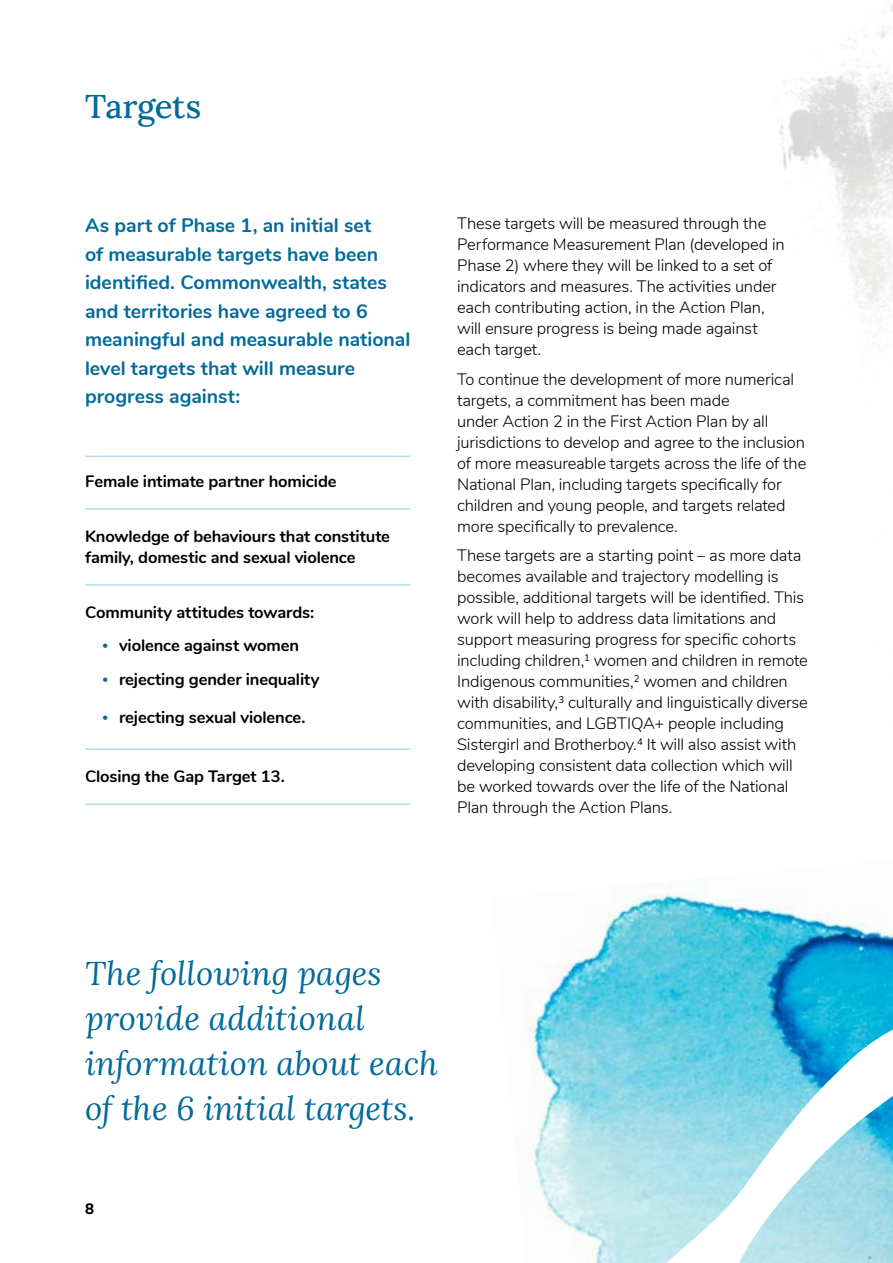
<style>
.page{position:relative;width:893px;height:1263px;background:#fff}
.page>*{position:absolute;margin:0;border:0;box-sizing:border-box;transform-origin:0 0}
.t1{font:italic 33px/45px "Lora";letter-spacing:.01em;color:#036a99}
.t2{font:500 33px "Lora";letter-spacing:-.01em;color:#036a99}
.t3{font:700 19.5px/28.5px "Nunito";color:#036a99}
.t4{font:300 16.5px/21px "Nunito";letter-spacing:-.01em;color:#000}
.t5{font:700 16.5px/21px "Nunito";letter-spacing:-.01em;color:#000}
.t6{font:800 15px "Nunito";color:#000}
.s1{font-size:12px;color:#036a99}
</style>
<div class="page">
<img style="left:779px;top:4px;width:114px;height:340px">
<hr style="left:85px;top:803px;width:325px;height:2px;background:#b0ddea">
<hr style="left:85px;top:748px;width:325px;height:2px;background:#b0ddea">
<hr style="left:85px;top:584px;width:325px;height:2px;background:#b0ddea">
<hr style="left:85px;top:508px;width:325px;height:2px;background:#b0ddea">
<hr style="left:85px;top:456px;width:325px;height:1px;background:#b0ddea">
<img style="left:528px;top:878px;width:365px;height:138px">
<svg style="left:528px;top:1016px;width:365px;height:247px"></svg>
<h2 class="t2" style="left:85px;top:81px;width:118px">Targets</h2>
<p class="t3" style="left:85px;top:210px;width:327px">As part of Phase 1, an initial set<br>of measurable targets have been identified. Commonwealth, states and territories have agreed to 6 meaningful and measurable national level targets that will measure progress against:</p>
<p class="t5" style="left:85px;top:470px;width:253px">Female intimate partner homicide</p>
<p class="t5" style="left:85px;top:525px;width:306px">Knowledge of behaviours that constitute family, domestic and sexual violence</p>
<p class="t5" style="left:85px;top:601px;width:231px">Community attitudes towards:</p>
<p class="t5" style="left:102px;top:634px;width:199px"><span class="s1">•</span> violence against women</p>
<p class="t5" style="left:102px;top:668px;width:219px"><span class="s1">•</span> rejecting gender inequality</p>
<p class="t5" style="left:102px;top:706px;width:205px"><span class="s1">•</span> rejecting sexual violence.</p>
<p class="t5" style="left:85px;top:765px;width:201px">Closing the Gap Target 13.</p>
<p class="t4" style="left:457px;top:212px;width:329px">These targets will be measured through the Performance Measurement Plan (developed in Phase 2) where they will be linked to a set of indicators and measures. The activities under each contributing action, in the Action Plan, will ensure progress is being made against each target.</p>
<p class="t4" style="left:457px;top:368px;width:351px">To continue the development of more numerical targets, a commitment has been made<br>under Action 2 in the First Action Plan by all jurisdictions to develop and agree to the inclusion of more measureable targets across the life of the National Plan, including targets specifically for children and young people, and targets related more specifically to prevalence.</p>
<p class="t4" style="left:457px;top:544px;width:352px">These targets are a starting point – as more data becomes available and trajectory modelling is possible, additional targets will be identified. This work will help to address data limitations and support measuring progress for specific cohorts including children,<sup>1</sup> women and children in remote Indigenous communities,<sup>2</sup> women and children with disability,<sup>3</sup> culturally and linguistically diverse communities, and LGBTIQA+ people including Sistergirl and Brotherboy.<sup>4</sup> It will also assist with developing consistent data collection which will be worked towards over the life of the National Plan through the Action Plans.</p>
<p class="t1" style="left:85px;top:950px;width:354px">The following pages provide additional information about each of the 6 initial targets.</p>
<p class="t6" style="left:85px;top:1199px;width:10px">8</p>
</div>
